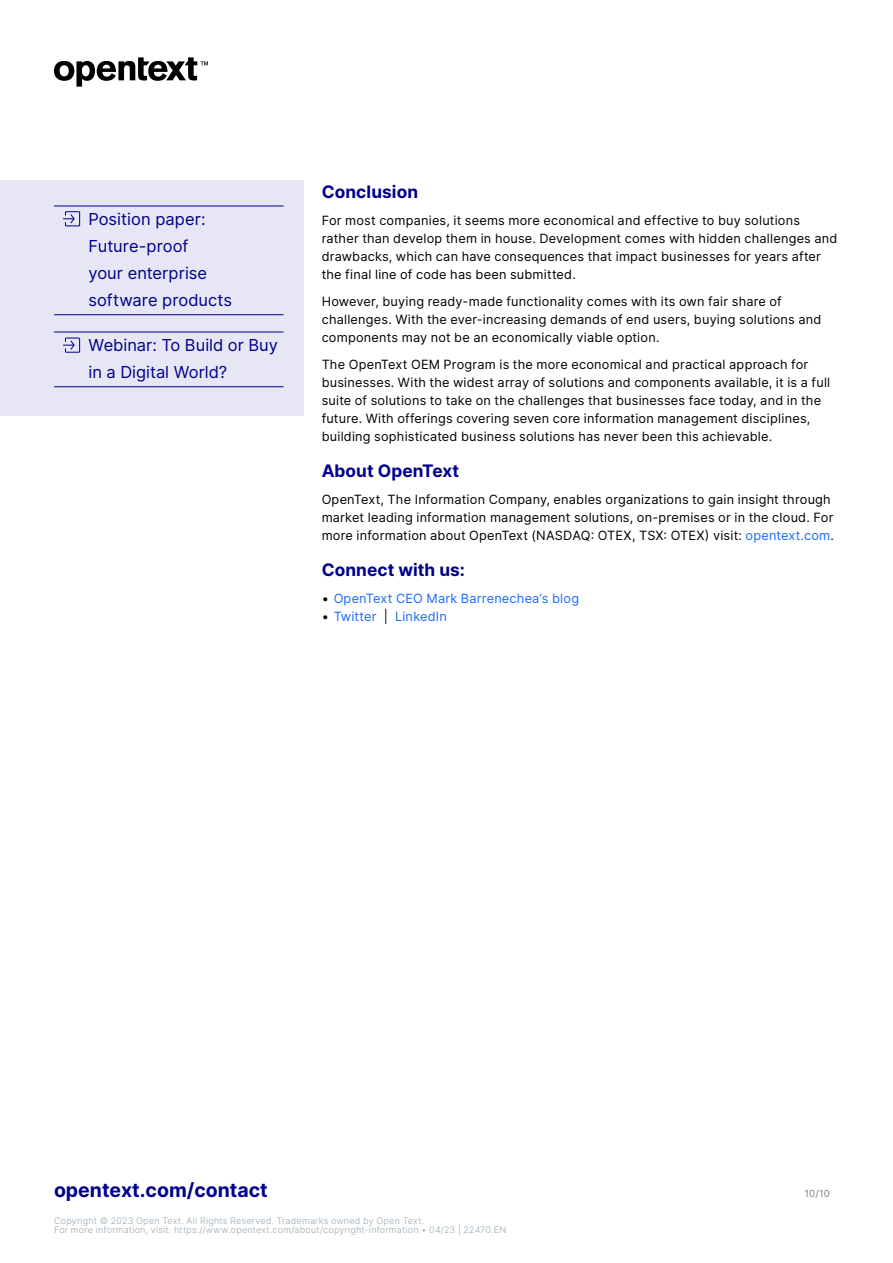
<style>
.page{position:relative;width:893px;height:1263px;background:#fff}
.page>*{position:absolute;margin:0;border:0;box-sizing:border-box;transform-origin:0 0}
.t1{font:700 19.5px "Inter";color:#00008b}
.t2{font:700 17.25px "Inter";letter-spacing:.005em;color:#00008b}
.Links_-_Last_page_ok{font:16.5px/27px "Inter";color:#00008b}
.Body{font:12.75px/18px "Inter";letter-spacing:.015em;color:#000}
.t3{font:12.75px "Inter";letter-spacing:.015em;color:#1a6aff}
.t4{font:9.75px "Inter";color:#808080}
.t5{font:300 9px/9px "Inter";letter-spacing:.025em;color:#98a8b2}
.s1{color:#1a6aff}
.s2{color:#000}
</style>
<div class="page">
<svg style="left:54px;top:57px;width:154px;height:30px"></svg>
<div style="left:0;top:180px;width:304px;height:235px;background:#e6e6f4"></div>
<svg style="left:63px;top:211px;width:18px;height:16px"></svg>
<svg style="left:63px;top:337px;width:18px;height:16px"></svg>
<hr style="left:54px;top:206px;width:230px;height:1px;background:#00008b">
<hr style="left:54px;top:314px;width:230px;height:1px;background:#00008b">
<hr style="left:54px;top:332px;width:230px;height:1px;background:#00008b">
<hr style="left:54px;top:386px;width:230px;height:1px;background:#00008b">
<p class="Links_-_Last_page_ok" style="left:88px;top:205px;width:145px">Position paper:<br>Future-proof<br>your enterprise software products</p>
<p class="Links_-_Last_page_ok" style="left:88px;top:331px;width:191px">Webinar: To Build or Buy in a Digital World?</p>
<h3 class="t2" style="left:322px;top:179px;width:98px">Conclusion</h3>
<p class="Body" style="left:322px;top:211px;width:517px">For most companies, it seems more economical and effective to buy solutions rather than develop them in house. Development comes with hidden challenges and drawbacks, which can have consequences that impact businesses for years after the final line of code has been submitted.</p>
<p class="Body" style="left:322px;top:292px;width:501px">However, buying ready-made functionality comes with its own fair share of challenges. With the ever-increasing demands of end users, buying solutions and components may not be an economically viable option.</p>
<p class="Body" style="left:322px;top:355px;width:510px">The OpenText OEM Program is the more economical and practical approach for businesses. With the widest array of solutions and components available, it is a full suite of solutions to take on the challenges that businesses face today, and in the future. With offerings covering seven core information management disciplines, building sophisticated business solutions has never been this achievable.</p>
<h3 class="t2" style="left:322px;top:458px;width:139px">About OpenText</h3>
<p class="Body" style="left:322px;top:490px;width:514px">OpenText, The Information Company, enables organizations to gain insight through market leading information management solutions, on-premises or in the cloud. For more information about OpenText (NASDAQ: OTEX, TSX: OTEX) visit: <span class="s1">opentext.com</span>.</p>
<h3 class="t2" style="left:322px;top:557px;width:145px">Connect with us:</h3>
<p class="t3" style="left:322px;top:589px;width:259px"><span class="s2">•</span> OpenText CEO Mark Barrenechea’s blog</p>
<p class="t3" style="left:322px;top:607px;width:127px"><span class="s2">•</span> Twitter <span class="s2">|</span> LinkedIn</p>
<p class="t1" style="left:54px;top:1176px;width:215px">opentext.com/contact</p>
<p class="t4" style="left:805px;top:1186px;width:27px">10/10</p>
<p class="t5" style="left:54px;top:1216px;width:454px">Copyright © 2023 Open Text. All Rights Reserved. Trademarks owned by Open Text.<br>For more information, visit: https://www.opentext.com/about/copyright-information • 04/23 | 22470.EN</p>
</div>
